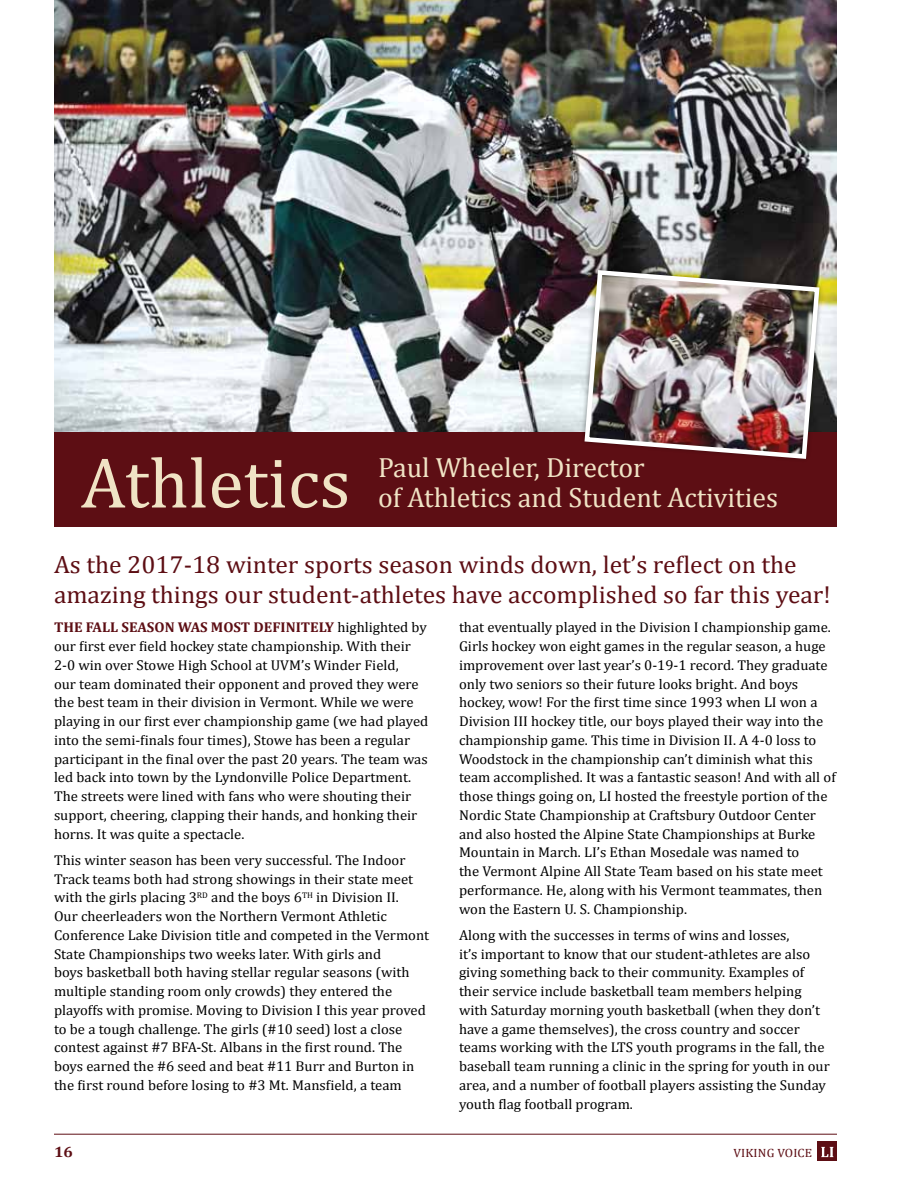
<style>
.page{position:relative;width:918px;height:1188px;background:#fff}
.page>*{position:absolute;margin:0;border:0;box-sizing:border-box;transform-origin:0 0}
.t1{font:72px "Cambria";color:#f0e3c5}
.t2{font:27.9px/30.5px "Cambria";color:#f0e3c5}
.t3{font:24.75px/30px "Cambria";color:#5d0e14}
.t4{font:700 15px "Cambria";color:#5d0e14;scale:1.06 1}
.t5{font:14.25px/18.8px "Cambria";color:#000}
.t6{font:12px "Cambria";color:#5d0e14;scale:1.06 1}
.s1{font-weight:700;color:#5d0e14}
</style>
<div class="page">
<hr style="left:54px;top:1134px;width:783px;height:1px;background:#5d0e14">
<div style="left:818px;top:1142px;width:19px;height:19px;background:#5d0e14"></div>
<svg style="left:821px;top:1147px;width:13px;height:10px"></svg>
<img style="left:54px;top:0;width:783px;height:432px">
<div style="left:54px;top:432px;width:783px;height:94px;background:#5d0e14"></div>
<svg style="left:578px;top:264px;width:247px;height:168px;background:#84837f"></svg>
<img style="left:582px;top:268px;width:240px;height:191px">
<h1 class="t1" style="left:81px;top:441px;width:271px">Athletics</h1>
<h2 class="t2" style="left:378px;top:452px;width:402px">Paul Wheeler, Director<br>of Athletics and Student Activities</h2>
<h3 class="t3" style="left:54px;top:550px;width:778px">As the 2017-18 winter sports season winds down, let’s reflect on the amazing things our student-athletes have accomplished so far this year!</h3>
<p class="t5" style="left:54px;top:618px;width:376px"><span class="s1">THE FALL SEASON WAS MOST DEFINITELY</span> highlighted by our first ever field hockey state championship. With their 2-0 win over Stowe High School at UVM’s Winder Field,<br>our team dominated their opponent and proved they were the best team in their division in Vermont. While we were playing in our first ever championship game (we had played into the semi-finals four times), Stowe has been a regular participant in the final over the past 20 years. The team was led back into town by the Lyndonville Police Department.<br>The streets were lined with fans who were shouting their support, cheering, clapping their hands, and honking their horns. It was quite a spectacle.</p>
<p class="t5" style="left:54px;top:851px;width:377px">This winter season has been very successful. The Indoor Track teams both had strong showings in their state meet with the girls placing 3<sup>rd</sup> and the boys 6<sup>th</sup> in Division II.<br>Our cheerleaders won the Northern Vermont Athletic Conference Lake Division title and competed in the Vermont State Championships two weeks later. With girls and<br>boys basketball both having stellar regular seasons (with multiple standing room only crowds) they entered the playoffs with promise. Moving to Division I this year proved to be a tough challenge. The girls (#10 seed) lost a close contest against #7 BFA-St. Albans in the first round. The boys earned the #6 seed and beat #11 Burr and Burton in the first round before losing to #3 Mt. Mansfield, a team</p>
<p class="t5" style="left:459px;top:618px;width:379px">that eventually played in the Division I championship game.<br>Girls hockey won eight games in the regular season, a huge improvement over last year’s 0-19-1 record. They graduate only two seniors so their future looks bright. And boys hockey, wow! For the first time since 1993 when LI won a Division III hockey title, our boys played their way into the championship game. This time in Division II. A 4-0 loss to Woodstock in the championship can’t diminish what this team accomplished. It was a fantastic season! And with all of those things going on, LI hosted the freestyle portion of the Nordic State Championship at Craftsbury Outdoor Center and also hosted the Alpine State Championships at Burke Mountain in March. LI’s Ethan Mosedale was named to<br>the Vermont Alpine All State Team based on his state meet performance. He, along with his Vermont teammates, then won the Eastern U. S. Championship.</p>
<p class="t5" style="left:459px;top:926px;width:372px">Along with the successes in terms of wins and losses,<br>it’s important to know that our student-athletes are also giving something back to their community. Examples of their service include basketball team members helping with Saturday morning youth basketball (when they don’t have a game themselves), the cross country and soccer teams working with the LTS youth programs in the fall, the baseball team running a clinic in the spring for youth in our area, and a number of football players assisting the Sunday youth flag football program.</p>
<p class="t4" style="left:54px;top:1142px;width:19px">16</p>
<p class="t6" style="left:733px;top:1145px;width:49px">viking voic</p>
<p class="t6" style="left:805px;top:1145px;width:8px">e</p>
</div>
